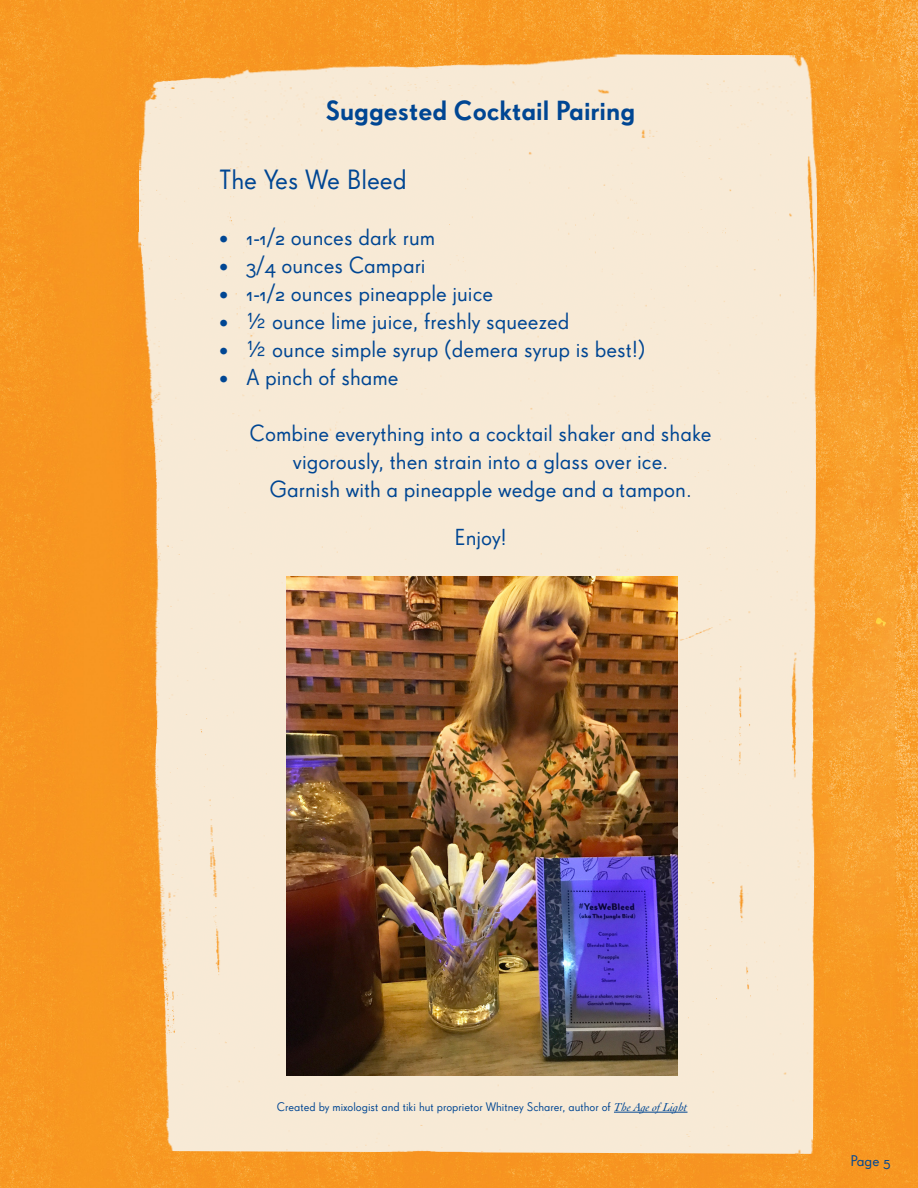
<style>
.page{position:relative;width:918px;height:1188px;background:#fff}
.page>*{position:absolute;margin:0;border:0;box-sizing:border-box;transform-origin:0 0}
.t1{font:27px "Super Grotesk OT";color:#004693}
.t2{font:500 26.7px "Super Grotesk OT";color:#004693}
.t3{font:22.5px/28px "Super Grotesk OT";color:#004693;text-align:center}
.t4{font:15px "Super Grotesk OT";color:#004693}
.t5{font:12px "Super Grotesk OT";color:#004693}
.s1{font-family:"Cochin";font-style:italic}
</style>
<div class="page">
<img style="left:0;top:0;width:918px;height:1188px">
<img style="left:134px;top:52px;width:684px;height:1102px">
<div style="left:0;top:934px;width:18px;height:254px;background:#f79722"></div>
<hr style="left:614px;top:1112px;width:74px;height:1px;background:#004693">
<img style="left:286px;top:576px;width:392px;height:499px">
<p class="t2" style="left:326px;top:94px;width:311px">Suggested Cocktail Pairing</p>
<p class="t1" style="left:220px;top:164px;width:189px">The Yes We Bleed</p>
<p class="t3" style="left:220px;top:223px;width:217px">• 1-1/2 ounces dark rum</p>
<p class="t3" style="left:220px;top:251px;width:208px">• 3/4 ounces Campari</p>
<p class="t3" style="left:220px;top:279px;width:275px">• 1-1/2 ounces pineapple juice</p>
<p class="t3" style="left:220px;top:308px;width:352px">• ½ ounce lime juice, freshly squeezed</p>
<p class="t3" style="left:220px;top:336px;width:427px">• ½ ounce simple syrup (demera syrup is best!)</p>
<p class="t3" style="left:220px;top:364px;width:181px">• A pinch of shame</p>
<p class="t3" style="left:250px;top:420px;width:464px">Combine everything into a cocktail shaker and shake vigorously, then strain into a glass over ice.<br>Garnish with a pineapple wedge and a tampon.</p>
<p class="t3" style="left:455px;top:524px;width:54px">Enjoy!</p>
<p class="t5" style="left:277px;top:1100px;width:412px">Created by mixologist and tiki hut proprietor Whitney Scharer, author of <span class="s1">The Age of Light</span></p>
<p class="t4" style="left:851px;top:1152px;width:41px">Page 5</p>
</div>
